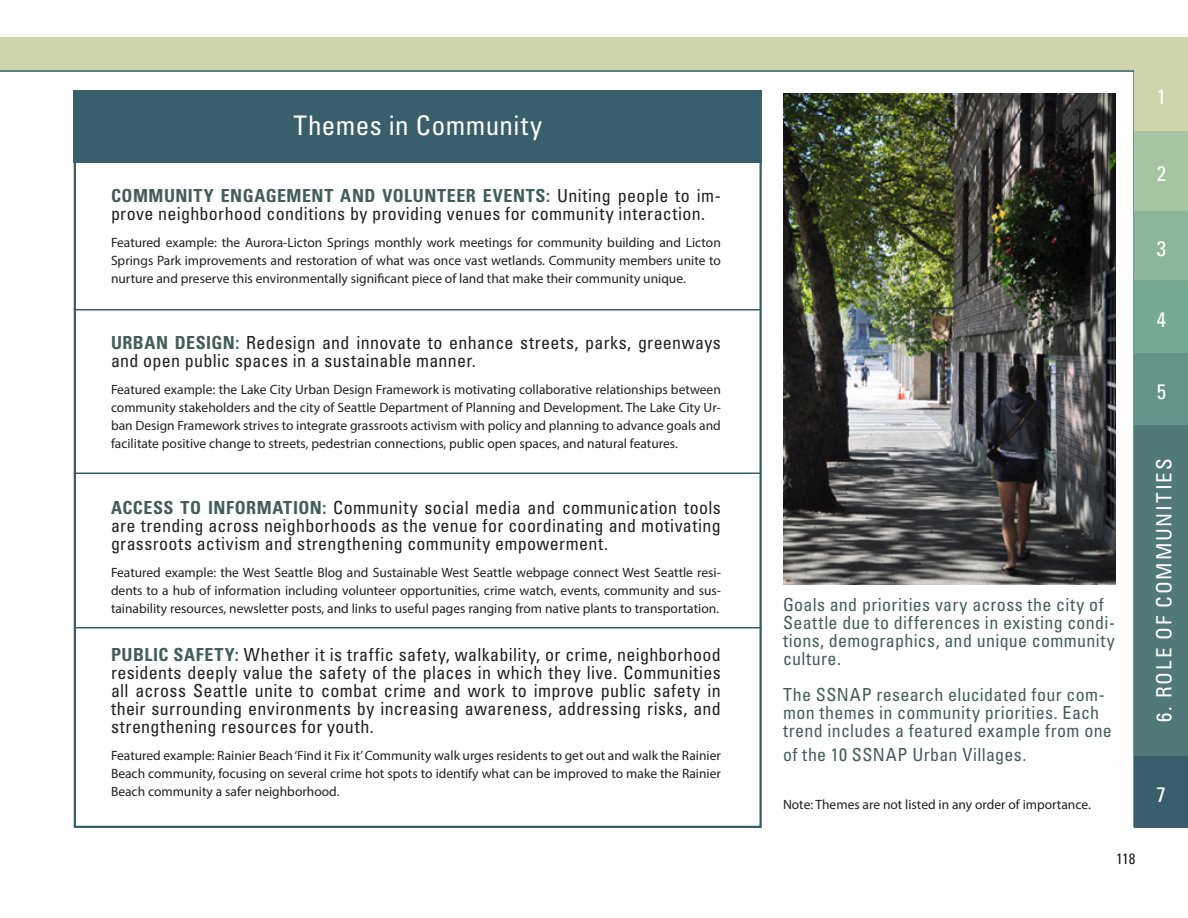
<style>
.page{position:relative;width:1188px;height:918px;background:#fff}
.page>*{position:absolute;margin:0;border:0;box-sizing:border-box;transform-origin:0 0}
.t1{font:condensed 27px "Univers LT Std";letter-spacing:.02em;color:#fff}
.t2{font:condensed 21px "Univers LT Std";letter-spacing:.085em;color:#fff}
.t3{font:condensed 18px/18px "Univers LT Std";letter-spacing:.02em;color:#231f20}
.t4{font:condensed 18px/18px "Univers LT Std";letter-spacing:.02em;color:#435e5a}
.t5{font:condensed 15px "Univers LT Std";color:#231f20}
.t6{font:13.5px/18px "Myriad Pro";color:#231f20;text-align:justify}
.s1{font-weight:700;color:#435e5a}
</style>
<div class="page">
<div style="left:0;top:37px;width:1188px;height:33px;background:#ced4ab"></div>
<hr style="left:0;top:70px;width:1135px;height:2px;background:#385f6b">
<div style="left:74px;top:91px;width:688px;height:72px;background:#385f6b"></div>
<hr style="left:74px;top:472px;width:686px;height:2px;background:#385f6b">
<hr style="left:74px;top:309px;width:686px;height:1px;background:#385f6b">
<hr style="left:75px;top:627px;width:687px;height:1px;background:#385f6b">
<hr style="left:1133px;top:71px;width:2px;height:756px;background:#385f6b">
<div style="left:1135px;top:756px;width:53px;height:72px;background:#385f6b"></div>
<div style="left:1135px;top:425px;width:53px;height:331px;background:#507978"></div>
<div style="left:1135px;top:353px;width:53px;height:72px;background:#639489"></div>
<div style="left:1135px;top:280px;width:53px;height:73px;background:#75ab93"></div>
<div style="left:1135px;top:211px;width:53px;height:69px;background:#8bb69a"></div>
<div style="left:1135px;top:131px;width:53px;height:80px;background:#a7c4a2"></div>
<div style="left:1135px;top:55px;width:53px;height:76px;background:#ced4ab"></div>
<img style="left:783px;top:93px;width:333px;height:491px">
<p class="t1" style="left:293px;top:109px;width:250px">Themes in Community</p>
<p class="t3" style="left:111px;top:186px;width:611px"><span class="s1">COMMUNITY ENGAGEMENT AND VOLUNTEER EVENTS:</span> Uniting people to im&shy;prove neighborhood conditions by providing venues for community interaction.</p>
<p class="t6" style="left:111px;top:233px;width:611px">Featured example: the Aurora-Licton Springs monthly work meetings for community building and Licton Springs Park improvements and restoration of what was once vast wetlands. Community members unite to nurture and preserve this environmentally significant piece of land that make their community unique.</p>
<p class="t3" style="left:111px;top:333px;width:611px"><span class="s1">URBAN DESIGN:</span> Redesign and innovate to enhance streets, parks, greenways and open public spaces in a sustainable manner.</p>
<p class="t6" style="left:111px;top:380px;width:611px">Featured example: the Lake City Urban Design Framework is motivating collaborative relationships between community stakeholders and the city of Seattle Department of Planning and Development. The Lake City Ur&shy;ban Design Framework strives to integrate grassroots activism with policy and planning to advance goals and facilitate positive change to streets, pedestrian connections, public open spaces, and natural features.</p>
<p class="t3" style="left:111px;top:498px;width:611px;text-align:justify"><span class="s1">ACCESS TO INFORMATION:</span> Community social media and communication tools are trending across neighborhoods as the venue for coordinating and motivating grassroots activism and strengthening community empowerment.</p>
<p class="t6" style="left:111px;top:563px;width:611px">Featured example: the West Seattle Blog and Sustainable West Seattle webpage connect West Seattle resi&shy;dents to a hub of information including volunteer opportunities, crime watch, events, community and sus&shy;tainability resources, newsletter posts, and links to useful pages ranging from native plants to transportation.</p>
<p class="t3" style="left:111px;top:645px;width:611px;text-align:justify"><span class="s1">PUBLIC SAFETY:</span> Whether it is traffic safety, walkability, or crime, neighborhood residents deeply value the safety of the places in which they live. Communities all across Seattle unite to combat crime and work to improve public safety in their surrounding environments by increasing awareness, addressing risks, and strengthening resources for youth.</p>
<p class="t6" style="left:111px;top:746px;width:611px">Featured example: Rainier Beach ‘Find it Fix it’ Community walk urges residents to get out and walk the Rainier Beach community, focusing on several crime hot spots to identify what can be improved to make the Rainier Beach community a safer neighborhood.</p>
<p class="t2" style="left:1157px;top:83px;width:11px">1</p>
<p class="t2" style="left:1157px;top:160px;width:11px">2</p>
<p class="t2" style="left:1157px;top:235px;width:11px">3</p>
<p class="t2" style="left:1157px;top:306px;width:11px">4</p>
<p class="t2" style="left:1157px;top:379px;width:11px">5</p>
<p class="t4" style="left:783px;top:595px;width:334px">Goals and priorities vary across the city of Seattle due to differences in existing condi&shy;tions, demographics, and unique community culture.</p>
<p class="t4" style="left:783px;top:685px;width:330px">The SSNAP research elucidated four com&shy;mon themes in community priorities. Each trend includes a featured example from one</p>
<p class="t4" style="left:783px;top:745px;width:245px">of the 10 SSNAP Urban Villages.</p>
<p class="t6" style="left:783px;top:795px;width:309px">Note: Themes are not listed in any order of importance.</p>
<p class="t5" style="left:1116px;top:849px;width:21px">118</p>
<p class="t2" style="left:1151px;top:722px;width:265px;rotate:-90deg">6. ROLE OF COMMUNITIES</p>
<p class="t2" style="left:1156px;top:782px;width:11px">7</p>
</div>
